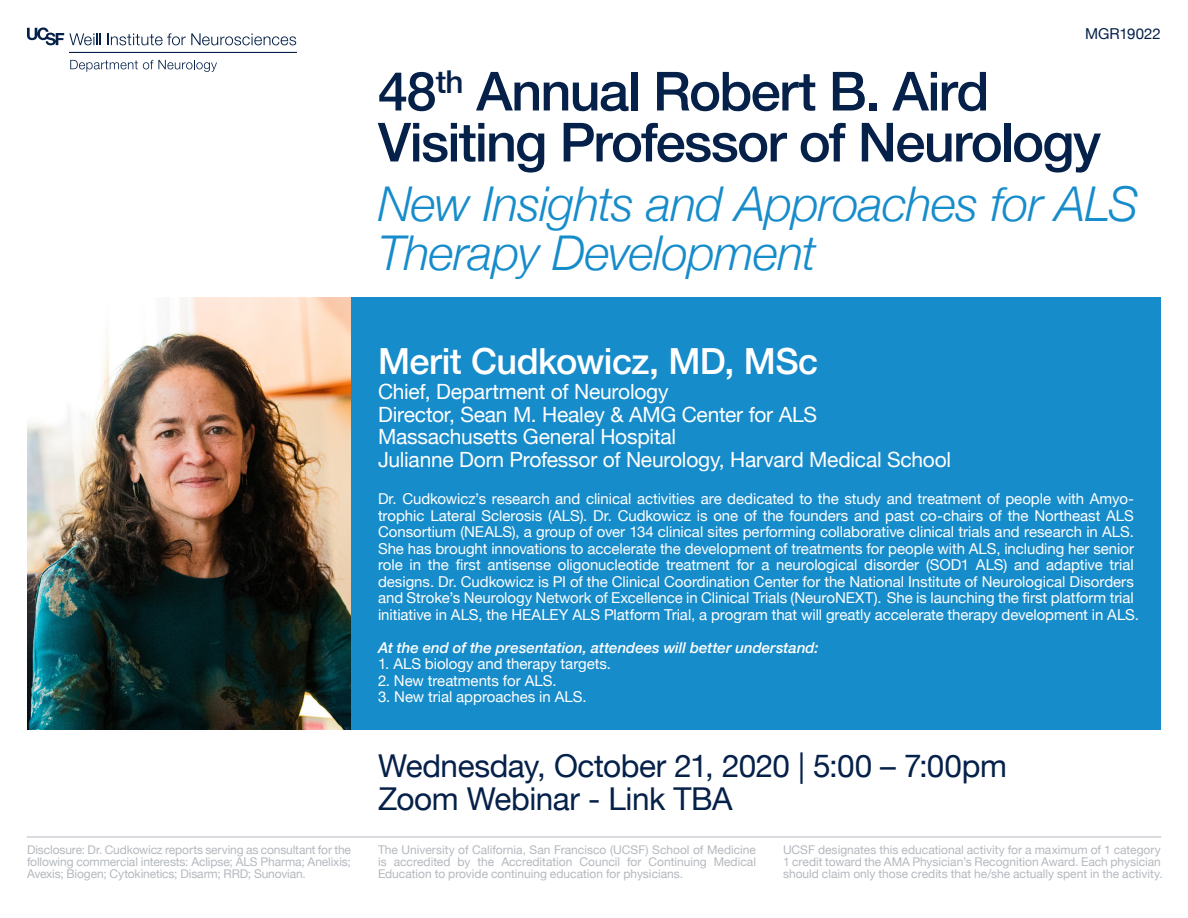
<style>
.page{position:relative;width:1188px;height:918px;background:#fff}
.page>*{position:absolute;margin:0;border:0;box-sizing:border-box;transform-origin:0 0}
.t1{font:500 54px/51px "Helvetica Neue";letter-spacing:-.03em;color:#052049}
.t2{font:italic 300 48px/49.5px "Helvetica Neue";letter-spacing:-.02em;color:#178ccb}
.t3{font:500 36px "Helvetica Neue";letter-spacing:-.015em;color:#fff}
.t4{font:31.5px/33px "Helvetica Neue";letter-spacing:-.015em;color:#052049}
.t5{font:21px/22.5px "Helvetica Neue";letter-spacing:-.01em;color:#fff}
.t6{font:15px/16.5px "Helvetica Neue";letter-spacing:-.005em;color:#fff}
.t7{font:italic 500 15px "Helvetica Neue";color:#fff}
.t8{font:15px "Helvetica Neue";letter-spacing:.005em;color:#052049}
.t9{font:12px/12px "Helvetica Neue";color:#b4b9bf;text-align:justify}
</style>
<div class="page">
<div style="left:351px;top:297px;width:810px;height:432px;background:#178ccb"></div>
<svg style="left:107px;top:33px;width:189px;height:12px"></svg>
<svg style="left:70px;top:60px;width:147px;height:12px"></svg>
<svg style="left:27px;top:27px;width:74px;height:18px"></svg>
<hr style="left:69px;top:52px;width:228px;height:1px;background:#052049">
<img style="left:27px;top:297px;width:324px;height:432px">
<hr style="left:27px;top:837px;width:1134px;height:1px;background:#b4b9bf">
<p class="t8" style="left:1085px;top:23px;width:77px">MGR19022</p>
<h1 class="t1" style="left:378px;top:61px;width:725px">48<sup>th</sup> Annual Robert B. Aird<br>Visiting Professor of Neurology</h1>
<h2 class="t2" style="left:378px;top:176px;width:762px">New Insights and Approaches for ALS<br>Therapy Development</h2>
<h3 class="t3" style="left:378px;top:332px;width:442px">Merit Cudkowicz, MD, MSc</h3>
<h3 class="t5" style="left:378px;top:382px;width:575px">Chief, Department of Neurology<br>Director, Sean M. Healey &amp; AMG Center for ALS Massachusetts General Hospital<br>Julianne Dorn Professor of Neurology, Harvard Medical School</h3>
<p class="t6" style="left:378px;top:492px;width:763px">Dr. Cudkowicz’s research and clinical activities are dedicated to the study and treatment of people with Amyo&shy;trophic Lateral Sclerosis (ALS). Dr. Cudkowicz is one of the founders and past co-chairs of the Northeast ALS Consortium (NEALS), a group of over 134 clinical sites performing collaborative clinical trials and research in ALS.<br>She has brought innovations to accelerate the development of treatments for people with ALS, including her senior role in the first antisense oligonucleotide treatment for a neurological disorder (SOD1 ALS) and adaptive trial designs. Dr. Cudkowicz is PI of the Clinical Coordination Center for the National Institute of Neurological Disorders and Stroke’s Neurology Network of Excellence in Clinical Trials (NeuroNEXT). She is launching the first platform trial initiative in ALS, the HEALEY ALS Platform Trial, a program that will greatly accelerate therapy development in ALS.</p>
<p class="t7" style="left:378px;top:635px;width:442px">At the end of the presentation, attendees will better understand:</p>
<p class="t6" style="left:378px;top:657px;width:235px">1. ALS biology and therapy targets.</p>
<p class="t6" style="left:378px;top:673px;width:180px">2. New treatments for ALS.</p>
<p class="t6" style="left:378px;top:690px;width:210px">3. New trial approaches in ALS.</p>
<h3 class="t4" style="left:378px;top:751px;width:631px">Wednesday, October 21, 2020 | 5:00 – 7:00pm<br>Zoom Webinar - Link TBA</h3>
<p class="t9" style="left:27px;top:844px;width:326px">Disclosure: Dr. Cudkowicz reports serving as consultant for the following commercial interests: Aclipse; ALS Pharma; Anelixis; Avexis; Biogen; Cytokinetics; Disarm; RRD; Sunovian.</p>
<p class="t9" style="left:378px;top:844px;width:380px">The University of California, San Francisco (UCSF) School of Medicine is accredited by the Accreditation Council for Continuing Medical Education to provide continuing education for physicians.</p>
<p class="t9" style="left:783px;top:844px;width:381px;text-align:left">UCSF designates this educational activity for a maximum of 1 category<br>1 credit toward the AMA Physician’s Recognition Award. Each physician should claim only those credits that he/she actually spent in the activity.</p>
</div>
